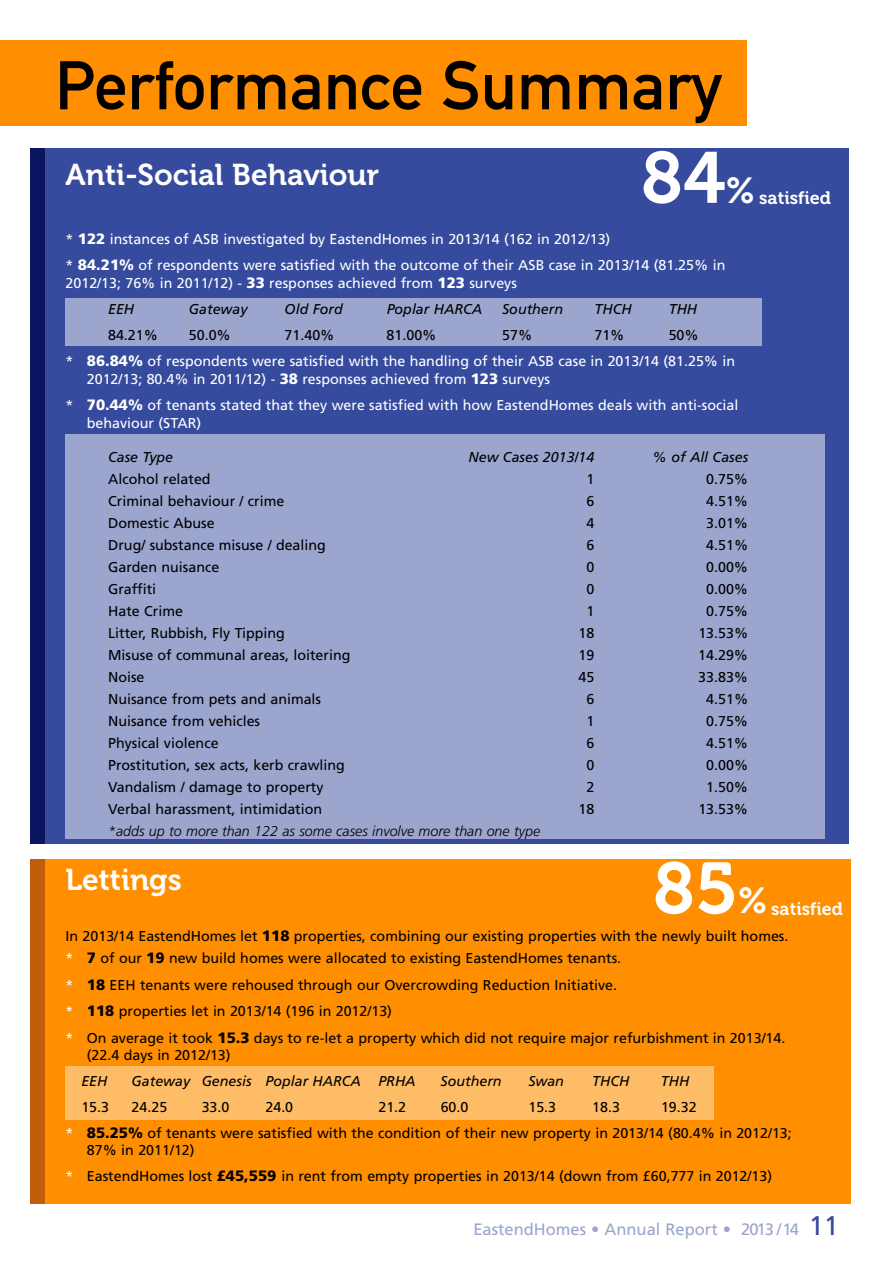
<style>
.page{position:relative;width:893px;height:1263px;background:#fff}
.page>*{position:absolute;margin:0;border:0;box-sizing:border-box;transform-origin:0 0}
.t1{font:67.5px "DIN Mittelschrift LT";color:#000}
.t2{font:30px "Museo 700";color:#fff}
.t3{font:18px "Museo 700";color:#fff}
.t4{font:16.5px "Frutiger LT";color:#9ba5ce}
.t5{font:14.25px/26.5px "Frutiger LT";color:#000}
.t6{font:14.25px/26.5px "Frutiger LT";color:#fff}
.t7{font:italic 14.25px "Frutiger LT";color:#000}
.t8{font:italic 300 14.25px "Frutiger LT";color:#000}
.s1{font-size:72px}
.s2{font-size:36px}
.s3{font-weight:900;font-size:15px}
.s4{font-style:italic;color:#000}
.s5{color:#000}
.s6{color:#fff}
.s7{font-size:27px;color:#364b9d}
</style>
<div class="page">
<div style="left:45px;top:149px;width:804px;height:695px;background:#364b9d"></div>
<div style="left:30px;top:149px;width:15px;height:695px;background:#0b1560"></div>
<div style="left:45px;top:859px;width:806px;height:344px;background:#ff8f00"></div>
<div style="left:30px;top:859px;width:15px;height:344px;background:#c15e09"></div>
<div style="left:66px;top:1066px;width:648px;height:54px;background:#ffbc66"></div>
<div style="left:66px;top:298px;width:696px;height:47px;background:#9ba5ce"></div>
<div style="left:66px;top:435px;width:759px;height:404px;background:#9ba5ce"></div>
<div style="left:0;top:41px;width:747px;height:85px;background:#ff8f00"></div>
<h1 class="t1" style="left:55px;top:61px;width:668px">Performance Summary</h1>
<h2 class="t2" style="left:66px;top:164px;width:315px">Anti-Social Behaviour</h2>
<p class="t3" style="left:641px;top:191px;width:191px"><span class="s1">84</span><span class="s2">%</span> satisfied</p>
<p class="t6" style="left:66px;top:227px;width:661px">* <span class="s3">122</span> instances of ASB investigated by EastendHomes in 2013/14 (162 in 2012/13)<br>* <span class="s3">84.21%</span> of respondents were satisfied with the outcome of their ASB case in 2013/14 (81.25% in</p>
<p class="t6" style="left:108px;top:271px;width:410px;line-height:26px;text-indent:-43px">2012/13; 76% in 2011/12) - <span class="s3">33</span> responses achieved from <span class="s3">123</span> surveys<br><span class="s4">EEH</span></p>
<p class="t7" style="left:189px;top:303px;width:60px">Gateway</p>
<p class="t7" style="left:285px;top:303px;width:60px">Old Ford</p>
<p class="t7" style="left:387px;top:303px;width:97px">Poplar HARCA</p>
<p class="t7" style="left:502px;top:303px;width:62px">Southern</p>
<p class="t7" style="left:594px;top:303px;width:39px">THCH</p>
<p class="t7" style="left:669px;top:303px;width:30px">THH</p>
<p class="t6" style="left:66px;top:323px;width:671px;line-height:26.1px;text-indent:603px"><span class="s5">50%<br></span>* <span class="s3">86.84%</span> of respondents were satisfied with the handling of their ASB case in 2013/14 (81.25% in</p>
<p class="t6" style="left:66px;top:367px;width:674px;text-indent:21px">2012/13; 80.4% in 2011/12) - <span class="s3">38</span> responses achieved from <span class="s3">123</span> surveys<br>* <span class="s3">70.44%</span> of tenants stated that they were satisfied with how EastendHomes deals with anti-social</p>
<p class="t6" style="left:87px;top:411px;width:116px">behaviour (STAR)</p>
<p class="t7" style="left:108px;top:451px;width:67px">Case Type</p>
<p class="t7" style="left:468px;top:451px;width:127px">New Cases 2013/14</p>
<p class="t7" style="left:653px;top:451px;width:97px">% of All Cases</p>
<p class="t5" style="left:108px;top:467px;width:104px">Alcohol related</p>
<p class="t5" style="left:586px;top:467px;width:9px">1</p>
<p class="t5" style="left:706px;top:467px;width:43px">0.75%</p>
<p class="t5" style="left:108px;top:489px;width:178px">Criminal behaviour / crime</p>
<p class="t5" style="left:586px;top:489px;width:9px">6</p>
<p class="t5" style="left:706px;top:489px;width:43px">4.51%</p>
<p class="t5" style="left:108px;top:511px;width:108px">Domestic Abuse</p>
<p class="t5" style="left:586px;top:511px;width:9px">4</p>
<p class="t5" style="left:706px;top:511px;width:43px">3.01%</p>
<p class="t5" style="left:108px;top:533px;width:219px">Drug/ substance misuse / dealing</p>
<p class="t5" style="left:587px;top:533px;width:9px">6</p>
<p class="t5" style="left:706px;top:533px;width:43px">4.51%</p>
<p class="t5" style="left:108px;top:555px;width:113px">Garden nuisance</p>
<p class="t5" style="left:586px;top:555px;width:9px">0</p>
<p class="t5" style="left:706px;top:555px;width:43px">0.00%</p>
<p class="t5" style="left:108px;top:577px;width:50px">Graffiti</p>
<p class="t5" style="left:586px;top:577px;width:9px">0</p>
<p class="t5" style="left:706px;top:577px;width:43px">0.00%</p>
<p class="t5" style="left:108px;top:599px;width:76px">Hate Crime</p>
<p class="t5" style="left:586px;top:599px;width:9px">1</p>
<p class="t5" style="left:706px;top:599px;width:43px">0.75%</p>
<p class="t5" style="left:108px;top:621px;width:178px">Litter, Rubbish, Fly Tipping</p>
<p class="t5" style="left:579px;top:621px;width:17px">18</p>
<p class="t5" style="left:698px;top:621px;width:51px">13.53%</p>
<p class="t5" style="left:108px;top:643px;width:244px">Misuse of communal areas, loitering</p>
<p class="t5" style="left:579px;top:643px;width:17px">19</p>
<p class="t5" style="left:698px;top:643px;width:51px">14.29%</p>
<p class="t5" style="left:108px;top:665px;width:38px">Noise</p>
<p class="t5" style="left:579px;top:665px;width:17px">45</p>
<p class="t5" style="left:698px;top:665px;width:51px">33.83%</p>
<p class="t5" style="left:108px;top:687px;width:215px">Nuisance from pets and animals</p>
<p class="t5" style="left:587px;top:687px;width:9px">6</p>
<p class="t5" style="left:706px;top:687px;width:43px">4.51%</p>
<p class="t5" style="left:108px;top:709px;width:154px">Nuisance from vehicles</p>
<p class="t5" style="left:586px;top:709px;width:9px">1</p>
<p class="t5" style="left:706px;top:709px;width:43px">0.75%</p>
<p class="t5" style="left:108px;top:731px;width:112px">Physical violence</p>
<p class="t5" style="left:586px;top:731px;width:9px">6</p>
<p class="t5" style="left:706px;top:731px;width:43px">4.51%</p>
<p class="t5" style="left:108px;top:753px;width:238px">Prostitution, sex acts, kerb crawling</p>
<p class="t5" style="left:587px;top:753px;width:9px">0</p>
<p class="t5" style="left:706px;top:753px;width:43px">0.00%</p>
<p class="t5" style="left:108px;top:775px;width:217px">Vandalism / damage to property</p>
<p class="t5" style="left:586px;top:775px;width:9px">2</p>
<p class="t5" style="left:706px;top:775px;width:43px">1.50%</p>
<p class="t5" style="left:108px;top:797px;width:216px">Verbal harassment, intimidation</p>
<p class="t5" style="left:579px;top:797px;width:17px">18</p>
<p class="t5" style="left:698px;top:797px;width:51px">13.53%</p>
<p class="t8" style="left:108px;top:825px;width:434px">*adds up to more than 122 as some cases involve more than one type</p>
<p class="t5" style="left:108px;top:323px;width:51px">84.21%</p>
<p class="t5" style="left:189px;top:323px;width:43px">50.0%</p>
<p class="t5" style="left:285px;top:323px;width:51px">71.40%</p>
<p class="t5" style="left:387px;top:323px;width:51px">81.00%</p>
<p class="t5" style="left:502px;top:323px;width:32px">57%</p>
<p class="t5" style="left:594px;top:323px;width:32px">71%</p>
<p class="t3" style="left:653px;top:902px;width:191px"><span class="s1">85</span><span class="s2">%</span> satisfied</p>
<h2 class="t2" style="left:66px;top:869px;width:118px">Lettings</h2>
<p class="t5" style="left:66px;top:925px;width:724px;line-height:23px">In 2013/14 EastendHomes let <span class="s3">118</span> properties, combining our existing properties with the newly built homes. <span class="s6">*</span> <span class="s3">7</span> of our <span class="s3">19</span> new build homes were allocated to existing EastendHomes tenants.</p>
<p class="t5" style="left:66px;top:973px;width:721px"><span class="s6">*</span> <span class="s3">18</span> EEH tenants were rehoused through our Overcrowding Reduction Initiative.<br><span class="s6">*</span> <span class="s3">118</span> properties let in 2013/14 (196 in 2012/13)<br><span class="s6">*</span> On average it took <span class="s3">15.3</span> days to re-let a property which did not require major refurbishment in 2013/14.</p>
<p class="t5" style="left:87px;top:1043px;width:145px">(22.4 days in 2012/13)</p>
<p class="t7" style="left:81px;top:1075px;width:28px">EEH</p>
<p class="t7" style="left:132px;top:1075px;width:285px">Gateway Genesis Poplar HARCA PRHA</p>
<p class="t7" style="left:441px;top:1075px;width:62px">Southern</p>
<p class="t7" style="left:528px;top:1075px;width:37px">Swan</p>
<p class="t7" style="left:592px;top:1075px;width:39px">THCH</p>
<p class="t7" style="left:661px;top:1075px;width:30px">THH</p>
<p class="t5" style="left:81px;top:1094px;width:29px">15.3</p>
<p class="t5" style="left:132px;top:1094px;width:37px">24.25</p>
<p class="t5" style="left:202px;top:1094px;width:29px">33.0</p>
<p class="t5" style="left:265px;top:1094px;width:29px">24.0</p>
<p class="t5" style="left:378px;top:1094px;width:29px">21.2</p>
<p class="t5" style="left:441px;top:1094px;width:29px">60.0</p>
<p class="t5" style="left:528px;top:1094px;width:29px">15.3</p>
<p class="t5" style="left:592px;top:1094px;width:29px">18.3</p>
<p class="t5" style="left:66px;top:1095px;width:728px;line-height:26.1px;text-indent:595px">19.32<br><span class="s6">*</span> <span class="s3">85.25%</span> of tenants were satisfied with the condition of their new property in 2013/14 (80.4% in 2012/13;</p>
<p class="t5" style="left:66px;top:1138px;width:708px;line-height:26.1px;text-indent:21px">87% in 2011/12)<br><span class="s6">*</span> EastendHomes lost <span class="s3">£45,559</span> in rent from empty properties in 2013/14 (down from £60,777 in 2012/13)</p>
<p class="t4" style="left:473px;top:1223px;width:367px">EastendHomes • Annual Report • 2013 /14 <span class="s7">11</span></p>
</div>
